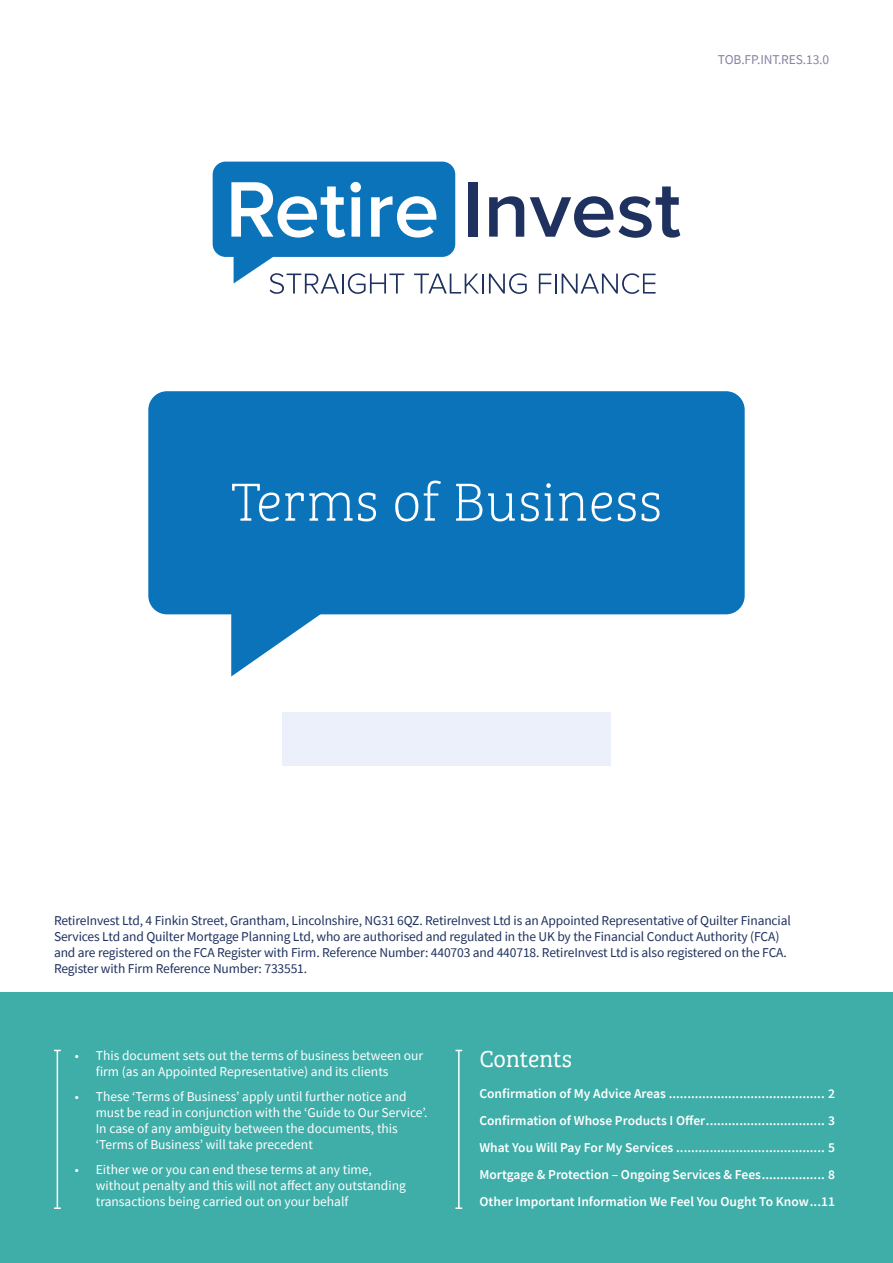
<style>
.page{position:relative;width:893px;height:1263px;background:#fff}
.page>*{position:absolute;margin:0;border:0;box-sizing:border-box;transform-origin:0 0}
.t1{font:55.5px "Bree Serif Th";color:#fff}
.t2{font:24px "Bree Serif Lt";color:#fff}
.t3{font:13.5px/16.2px "Source Sans Pro";color:#fff}
.t4{font:13.5px/16.2px "Source Sans Pro";letter-spacing:-.01em;color:#1f315e}
.t5{font:600 13.5px/26.8px "Source Sans Pro";color:#fff;text-align:justify}
.t6{font:13.5px "Source Sans Pro";letter-spacing:-.01em;color:#8684a3}
</style>
<div class="page">
<div style="left:0;top:993px;width:893px;height:270px;background:#3faea8"></div>
<div style="left:282px;top:712px;width:329px;height:53px;background:#ecf0fa"></div>
<div style="left:148px;top:391px;width:597px;height:223px;background:#0a73ba;border-radius:19px"></div>
<svg style="left:231px;top:614px;width:121px;height:62px"></svg>
<svg style="left:213px;top:162px;width:467px;height:132px"></svg>
<hr style="left:57px;top:1050px;width:1px;height:158px;background:#fff">
<svg style="left:54px;top:1207px;width:7px;height:2px"></svg>
<hr style="left:458px;top:1050px;width:2px;height:158px;background:#fff">
<svg style="left:455px;top:1207px;width:7px;height:2px"></svg>
<p class="t6" style="left:718px;top:51px;width:113px">TOB.FP.INT.RES.13.0</p>
<h1 class="t1" style="left:231px;top:463px;width:433px">Terms of Business</h1>
<p class="t4" style="left:54px;top:912px;width:738px">RetireInvest Ltd, 4 Finkin Street, Grantham, Lincolnshire, NG31 6QZ. RetireInvest Ltd is an Appointed Representative of Quilter Financial Services Ltd and Quilter Mortgage Planning Ltd, who are authorised and regulated in the UK by the Financial Conduct Authority (FCA) and are registered on the FCA Register with Firm. Reference Number: 440703 and 440718. RetireInvest Ltd is also registered on the FCA.<br>Register with Firm Reference Number: 733551.</p>
<p class="t3" style="left:96px;top:1047px;width:329px;text-indent:-21px">• This document sets out the terms of business between our firm (as an Appointed Representative) and its clients</p>
<p class="t3" style="left:96px;top:1088px;width:333px;text-indent:-21px">• These ‘Terms of Business’ apply until further notice and must be read in conjunction with the ‘Guide to Our Service’.<br>In case of any ambiguity between the documents, this ‘Terms of Business’ will take precedent</p>
<p class="t3" style="left:96px;top:1161px;width:312px;text-indent:-21px">• Either we or you can end these terms at any time, without penalty and this will not affect any outstanding transactions being carried out on your behalf</p>
<h2 class="t2" style="left:479px;top:1041px;width:94px">Contents</h2>
<p class="t5" style="left:479px;top:1080px;width:357px">Confirmation of My Advice Areas .......................................... 2<br>Confirmation of Whose Products I Offer................................ 3<br>What You Will Pay For My Services ........................................ 5<br>Mortgage &amp; Protection – Ongoing Services &amp; Fees................. 8<br>Other Important Information We Feel You Ought To Know...11</p>
</div>
